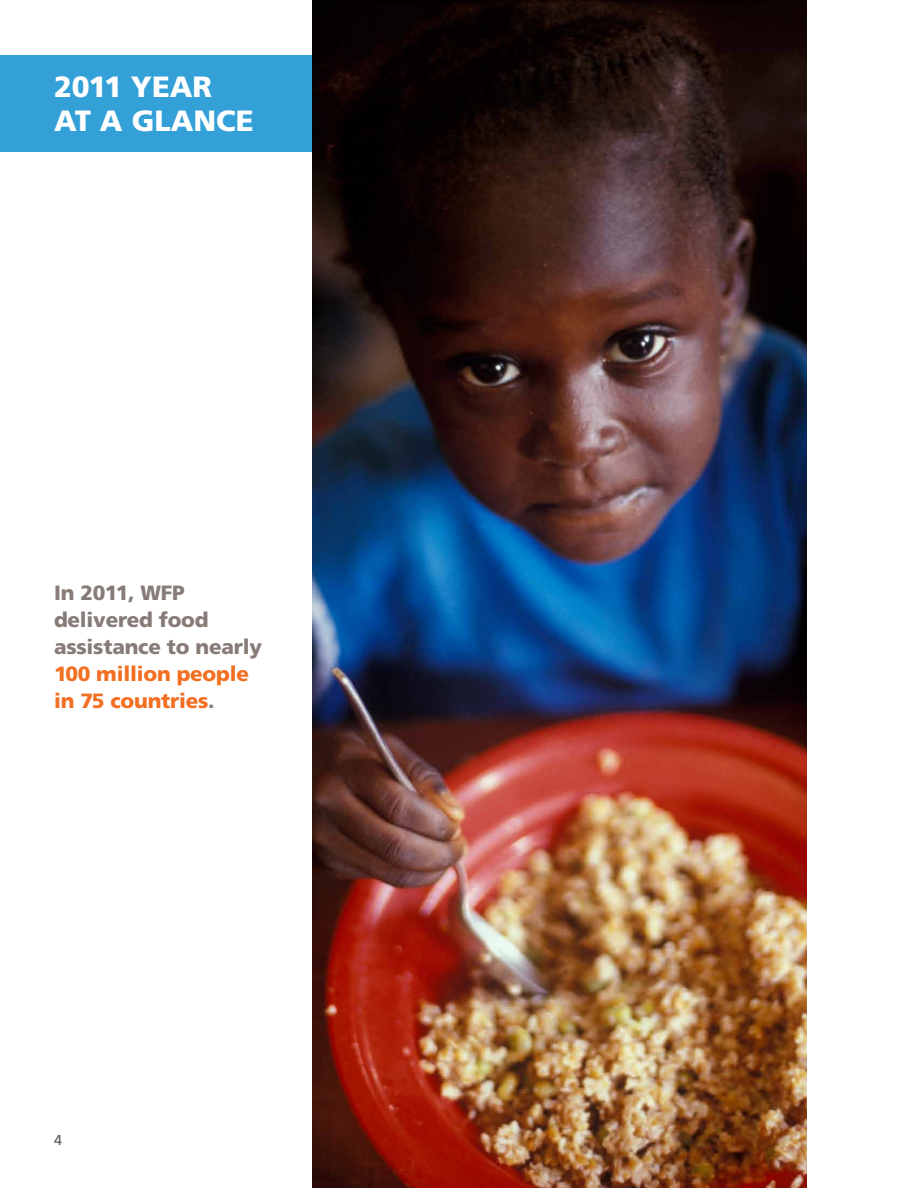
<style>
.page{position:relative;width:918px;height:1188px;background:#fff}
.page>*{position:absolute;margin:0;border:0;box-sizing:border-box;transform-origin:0 0}
.t1{font:900 29.25px/34.5px "Frutiger";color:#fff}
.t2{font:900 20.7px/27px "Frutiger";letter-spacing:-.01em;color:#877b77}
.t3{font:900 20.7px/27px "Frutiger";letter-spacing:-.01em;color:#f36f21}
.t4{font:14.25px "Frutiger";color:#58595b}
.s1{color:#877b77}
</style>
<div class="page">
<div style="left:0;top:55px;width:311px;height:97px;background:#33a0d8"></div>
<img style="left:312px;top:0;width:495px;height:1188px">
<h1 class="t1" style="left:54px;top:69px;width:201px">2011 Year at a Glance</h1>
<p class="t2" style="left:54px;top:579px;width:210px">In 2011, WFP delivered food assistance to nearly</p>
<p class="t3" style="left:54px;top:660px;width:197px">100 million people in 75 countries<span class="s1">.</span></p>
<p class="t4" style="left:54px;top:1132px;width:9px">4</p>
</div>
